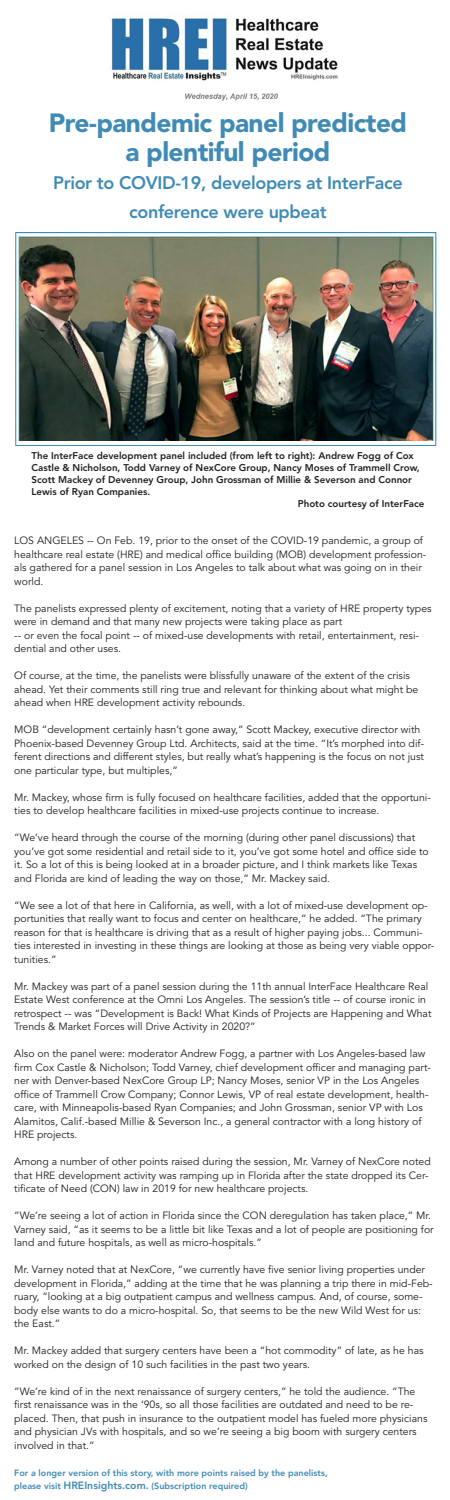
<style>
.page{position:relative;width:450px;height:1500px;background:#fff}
.page>*{position:absolute;margin:0;border:0;box-sizing:border-box;transform-origin:0 0}
.t1{font:900 26.25px "Avenir LT Std";letter-spacing:-.02em;color:#408bb5}
.t2{font:800 18px "Avenir LT Std";letter-spacing:-.02em;color:#408bb5}
.t3{font:10.5px/13.5px "Avenir LT Std";color:#231f20}
.t4{font:800 9.75px/12px "Avenir LT Std";color:#231f20}
.t5{font:800 9px "Avenir LT Std";color:#408bb5}
.s1{font-size:10.5px}
</style>
<div class="page">
<img style="left:14px;top:228px;width:424px;height:213px">
<div style="left:15px;top:232px;width:421px;height:214px;border:1px solid #408bb5"></div>
<img style="left:111px;top:17px;width:227px;height:84px">
<p class="t1" style="left:49px;top:107px;width:360px">Pre-pandemic panel predicted</p>
<p class="t1" style="left:126px;top:136px;width:206px">a plentiful period</p>
<p class="t2" style="left:53px;top:172px;width:351px">Prior to COVID-19, developers at InterFace</p>
<p class="t2" style="left:129px;top:201px;width:199px">conference were upbeat</p>
<p class="t4" style="left:32px;top:449px;width:390px">The InterFace development panel included (from left to right): Andrew Fogg of Cox Castle &amp; Nicholson, Todd Varney of NexCore Group, Nancy Moses of Trammell Crow, Scott Mackey of Devenney Group, John Grossman of Millie &amp; Severson and Connor Lewis of Ryan Companies.</p>
<p class="t4" style="left:298px;top:497px;width:128px">Photo courtesy of InterFace</p>
<p class="t3" style="left:14px;top:534px;width:414px">LOS ANGELES -- On Feb. 19, prior to the onset of the COVID-19 pandemic, a group of healthcare real estate (HRE) and medical office building (MOB) development profession&shy;als gathered for a panel session in Los Angeles to talk about what was going on in their world.</p>
<p class="t3" style="left:14px;top:602px;width:419px">The panelists expressed plenty of excitement, noting that a variety of HRE property types were in demand and that many new projects were taking place as part</p>
<p class="t3" style="left:14px;top:629px;width:406px">-- or even the focal point -- of mixed-use developments with retail, entertainment, resi&shy;dential and other uses.</p>
<p class="t3" style="left:14px;top:669px;width:406px">Of course, at the time, the panelists were blissfully unaware of the extent of the crisis ahead. Yet their comments still ring true and relevant for thinking about what might be ahead when HRE development activity rebounds.</p>
<p class="t3" style="left:14px;top:723px;width:411px">MOB “development certainly hasn’t gone away,” Scott Mackey, executive director with Phoenix-based Devenney Group Ltd. Architects, said at the time. “It’s morphed into dif&shy;ferent directions and different styles, but really what’s happening is the focus on not just one particular type, but multiples,”</p>
<p class="t3" style="left:14px;top:791px;width:418px">Mr. Mackey, whose firm is fully focused on healthcare facilities, added that the opportuni&shy;ties to develop healthcare facilities in mixed-use projects continue to increase.</p>
<p class="t3" style="left:14px;top:831px;width:416px">“We’ve heard through the course of the morning (during other panel discussions) that you’ve got some residential and retail side to it, you’ve got some hotel and office side to it. So a lot of this is being looked at in a broader picture, and I think markets like Texas and Florida are kind of leading the way on those,” Mr. Mackey said.</p>
<p class="t3" style="left:14px;top:899px;width:421px">“We see a lot of that here in California, as well, with a lot of mixed-use development op&shy;portunities that really want to focus and center on healthcare,” he added. “The primary reason for that is healthcare is driving that as a result of higher paying jobs... Communi&shy;ties interested in investing in these things are looking at those as being very viable oppor&shy;tunities.”</p>
<p class="t3" style="left:14px;top:980px;width:419px">Mr. Mackey was part of a panel session during the 11th annual InterFace Healthcare Real Estate West conference at the Omni Los Angeles. The session’s title -- of course ironic in retrospect -- was “Development is Back! What Kinds of Projects are Happening and What Trends &amp; Market Forces will Drive Activity in 2020?”</p>
<p class="t3" style="left:14px;top:1047px;width:418px">Also on the panel were: moderator Andrew Fogg, a partner with Los Angeles-based law firm Cox Castle &amp; Nicholson; Todd Varney, chief development officer and managing part&shy;ner with Denver-based NexCore Group LP; Nancy Moses, senior VP in the Los Angeles office of Trammell Crow Company; Connor Lewis, VP of real estate development, health&shy;care, with Minneapolis-based Ryan Companies; and John Grossman, senior VP with Los Alamitos, Calif.-based Millie &amp; Severson Inc., a general contractor with a long history of HRE projects.</p>
<p class="t3" style="left:14px;top:1155px;width:418px">Among a number of other points raised during the session, Mr. Varney of NexCore noted that HRE development activity was ramping up in Florida after the state dropped its Cer&shy;tificate of Need (CON) law in 2019 for new healthcare projects.</p>
<p class="t3" style="left:14px;top:1209px;width:421px">“We’re seeing a lot of action in Florida since the CON deregulation has taken place,” Mr.<br>Varney said, “as it seems to be a little bit like Texas and a lot of people are positioning for land and future hospitals, as well as micro-hospitals.”</p>
<p class="t3" style="left:14px;top:1263px;width:420px">Mr. Varney noted that at NexCore, “we currently have five senior living properties under development in Florida,” adding at the time that he was planning a trip there in mid-Feb&shy;ruary, “looking at a big outpatient campus and wellness campus. And, of course, some&shy;body else wants to do a micro-hospital. So, that seems to be the new Wild West for us: the East.”</p>
<p class="t3" style="left:14px;top:1344px;width:411px">Mr. Mackey added that surgery centers have been a “hot commodity” of late, as he has worked on the design of 10 such facilities in the past two years.</p>
<p class="t3" style="left:14px;top:1385px;width:415px">“We’re kind of in the next renaissance of surgery centers,” he told the audience. “The first renaissance was in the ‘90s, so all those facilities are outdated and need to be re&shy;placed. Then, that push in insurance to the outpatient model has fueled more physicians and physician JVs with hospitals, and so we’re seeing a big boom with surgery centers involved in that.”</p>
<p class="t5" style="left:14px;top:1467px;width:315px">For a longer version of this story, with more points raised by the panelists,</p>
<p class="t5" style="left:14px;top:1481px;width:235px">please visit <span class="s1">HREInsights.com.</span> (Subscription required)</p>
</div>
